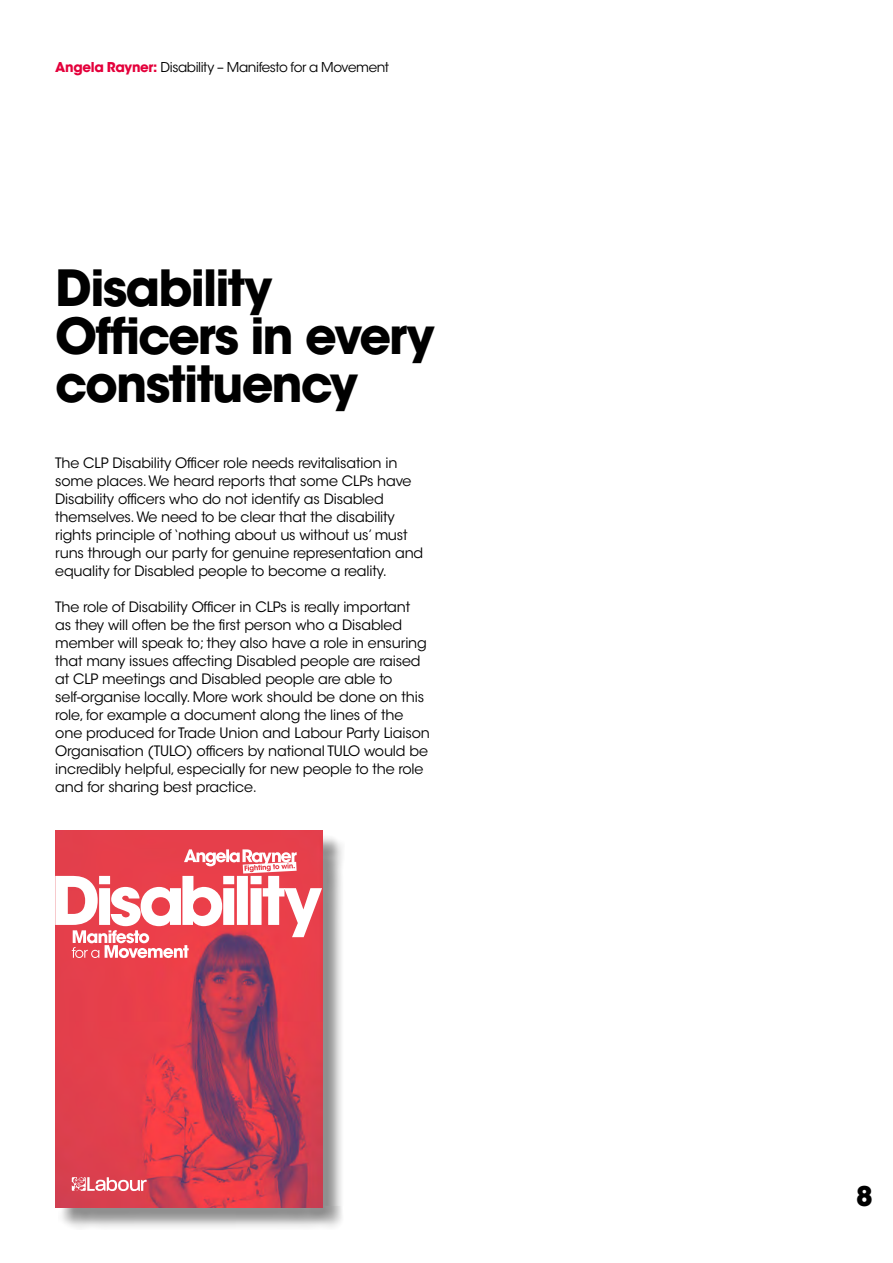
<style>
.page{position:relative;width:893px;height:1263px;background:#fff}
.page>*{position:absolute;margin:0;border:0;box-sizing:border-box;transform-origin:0 0}
.t1{font:700 49.5px/48px "ITC Avant Garde Std";letter-spacing:-.04em;color:#000}
.t2{font:700 27px "ITC Avant Garde Std";color:#000}
.t3{font:14.25px/18px "ITC Avant Garde Std";letter-spacing:-.01em;color:#000}
.t4{font:13.5px "ITC Avant Garde Std";letter-spacing:-.03em;color:#000}
.s1{font-weight:700;color:#e4003b}
</style>
<div class="page">
<div style="left:58px;top:833px;width:287px;height:397px;background:#000;opacity:.44"></div>
<img style="left:55px;top:830px;width:267px;height:378px">
<svg style="left:55px;top:849px;width:267px;height:109px"></svg>
<svg style="left:72px;top:1177px;width:75px;height:14px"></svg>
<p class="t4" style="left:55px;top:59px;width:335px"><span class="s1">Angela Rayner:</span> Disability – Manifesto for a Movement</p>
<h1 class="t1" style="left:55px;top:264px;width:381px">Disability<br>Officers in every constituency</h1>
<p class="t3" style="left:55px;top:454px;width:370px">The CLP Disability Officer role needs revitalisation in some places. We heard reports that some CLPs have Disability officers who do not identify as Disabled themselves. We need to be clear that the disability rights principle of ‘nothing about us without us’ must runs through our party for genuine representation and equality for Disabled people to become a reality.</p>
<p class="t3" style="left:55px;top:598px;width:376px">The role of Disability Officer in CLPs is really important<br>as they will often be the first person who a Disabled member will speak to; they also have a role in ensuring that many issues affecting Disabled people are raised at CLP meetings and Disabled people are able to self-organise locally. More work should be done on this role, for example a document along the lines of the one produced for Trade Union and Labour Party Liaison Organisation (TULO) officers by national TULO would be incredibly helpful, especially for new people to the role and for sharing best practice.</p>
<h2 class="t2" style="left:856px;top:1179px;width:18px">8</h2>
</div>
